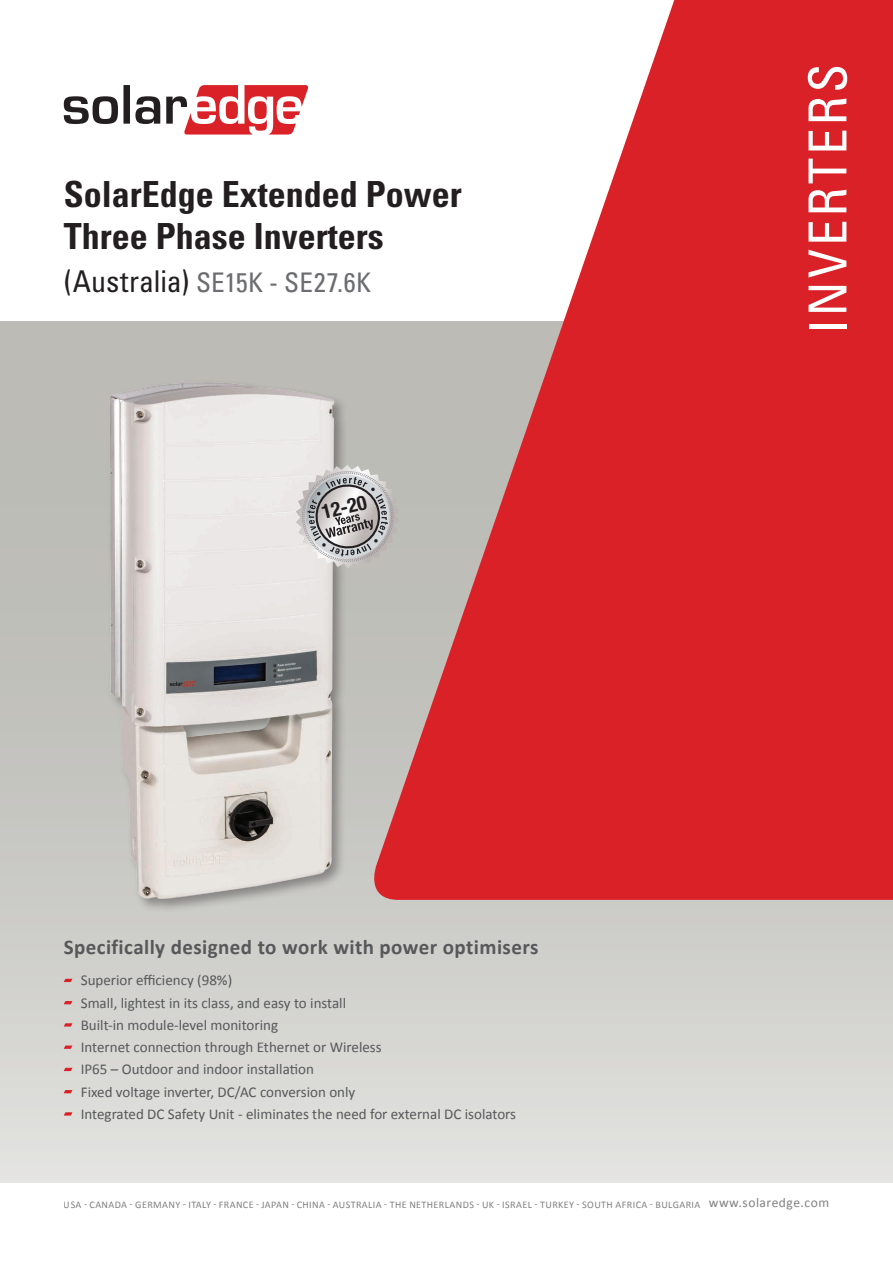
<style>
.page{position:relative;width:893px;height:1263px;background:#fff}
.page>*{position:absolute;margin:0;border:0;box-sizing:border-box;transform-origin:0 0}
.pg1_Family_vertical{font:condensed 52.5px "Univers LT Std";letter-spacing:.06em;color:#fff}
.pg1_Product_Header{font:700 condensed 36px/42px "Univers LT Std";color:#231f20}
.pg1_Product_Part-No{font:condensed 30px "Univers LT Std";color:#231f20}
.pg1_Product_Part-No-2{font:condensed 27px "Univers LT Std";letter-spacing:.005em;color:#6c6d70}
.pg1_Text_bold{font:700 21px "Calibri";letter-spacing:.02em;color:#57585a}
.t1{font:700 condensed 19.95px "Helvetica Neue LT Std";color:#231f20}
.Pg1_Text_Bullets{font:15px "Calibri";color:#57585a}
.pg1_Text_URL{font:13.5px "Calibri";letter-spacing:.04em;color:#808180}
.t2{font:10.2px "Calibri";letter-spacing:.04em;color:#808180}
</style>
<div class="page">
<div style="left:0;top:321px;width:893px;height:861px;background:linear-gradient(to bottom,#b4b3ae,#dbdbd8)"></div>
<svg style="left:364px;top:0;width:529px;height:900px;fill:#da2128"></svg>
<svg style="left:64px;top:85px;width:244px;height:50px"></svg>
<svg style="left:64px;top:979px;width:8px;height:3px"></svg>
<svg style="left:64px;top:1001px;width:8px;height:3px"></svg>
<svg style="left:64px;top:1023px;width:8px;height:3px"></svg>
<svg style="left:64px;top:1045px;width:8px;height:4px"></svg>
<svg style="left:64px;top:1068px;width:8px;height:3px"></svg>
<svg style="left:64px;top:1090px;width:8px;height:3px"></svg>
<svg style="left:64px;top:1112px;width:8px;height:3px"></svg>
<img style="left:65px;top:361px;width:322px;height:559px">
<svg style="left:296px;top:465px;width:104px;height:103px;background:#bdbcbb"></svg>
<p class="pg1_Product_Header" style="left:64px;top:173px;width:400px">SolarEdge Extended Power<br>Three Phase Inverters</p>
<p class="pg1_Product_Part-No-2" style="left:196px;top:265px;width:177px">SE15 -K SE27.6K</p>
<p class="pg1_Product_Part-No" style="left:64px;top:262px;width:127px">(Australia)</p>
<p class="t1" style="left:319px;top:501px;width:47px;rotate:-14deg">12-20</p>
<p class="pg1_Family_vertical" style="left:794px;top:334px;width:272px;rotate:-90deg">INVERTERS</p>
<p class="pg1_Text_bold" style="left:64px;top:934px;width:476px">Specifically designed to work with power optimisers</p>
<p class="Pg1_Text_Bullets" style="left:81px;top:971px;width:153px">Superior efficiency )98%(</p>
<p class="Pg1_Text_Bullets" style="left:81px;top:993px;width:267px">Small, lightest in its class, and easy to install</p>
<p class="Pg1_Text_Bullets" style="left:81px;top:1015px;width:199px">Built i n- module-level monitoring</p>
<p class="Pg1_Text_Bullets" style="left:81px;top:1037px;width:302px">Internet connection through Ethernet or Wireless</p>
<p class="Pg1_Text_Bullets" style="left:81px;top:1060px;width:235px">IP65 – Outdoor and indoor installation</p>
<p class="Pg1_Text_Bullets" style="left:81px;top:1082px;width:276px">Fixed voltage inverter, DC/AC conversion only</p>
<p class="Pg1_Text_Bullets" style="left:81px;top:1104px;width:437px">Integrated DC Safety Unit - eliminates the need for external DC isolators</p>
<p class="t2" style="left:64px;top:1198px;width:638px">USA - CANADA - GERMANY - ITALY - FRANCE - JAPAN - CHINA - AUSTRALIA - THE NETHERLANDS - UK - ISRAEL - TURKEY - SOUTH AFRICA - BULGARIA</p>
<p class="pg1_Text_URL" style="left:709px;top:1194px;width:122px">www.solaredge.com</p>
</div>
